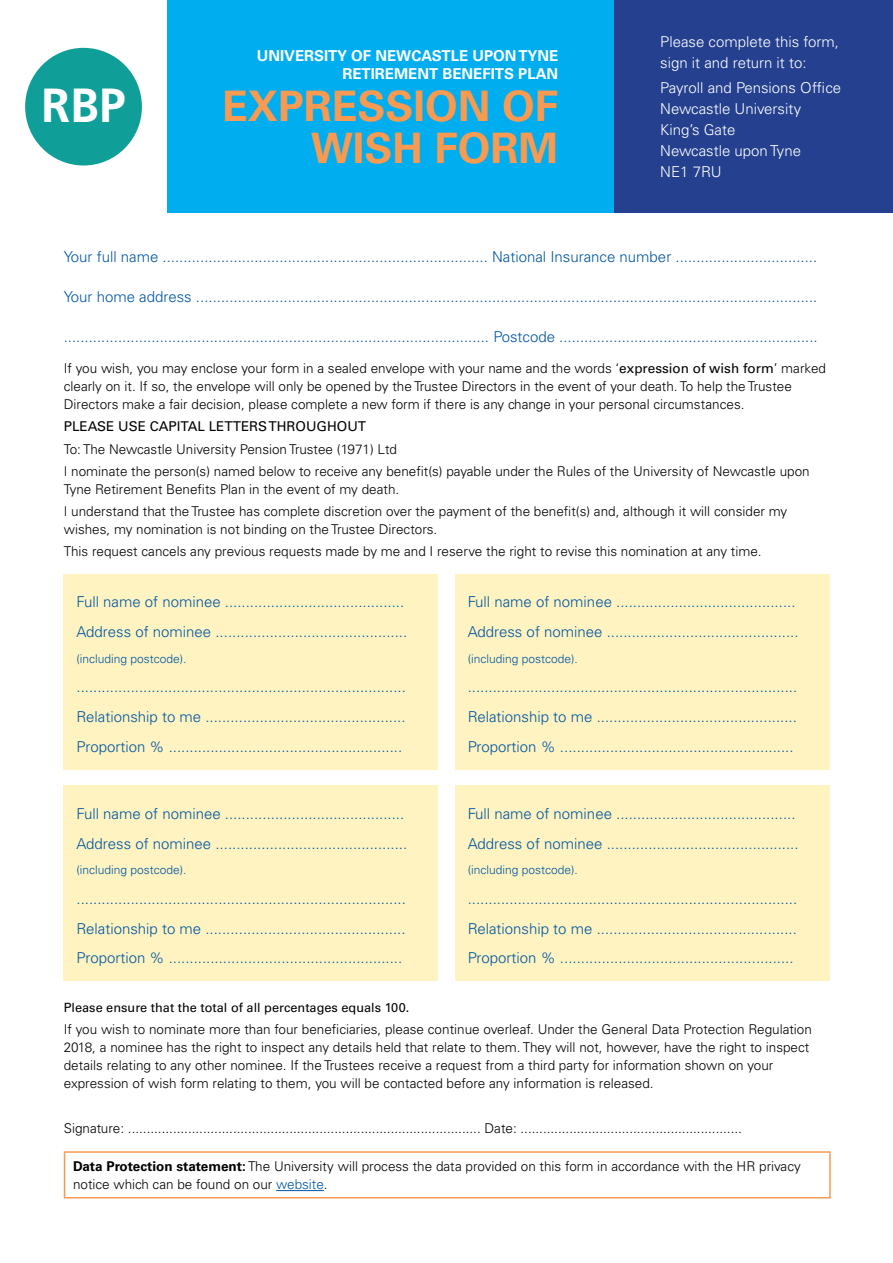
<style>
.page{position:relative;width:893px;height:1263px;background:#fff}
.page>*{position:absolute;margin:0;border:0;box-sizing:border-box;transform-origin:0 0}
.t1{font:700 47.85px "Frutiger LT Std";color:#fff}
.t2{font:700 42px/42px "Univers";color:#f89a51;text-align:right}
.Blue_body_10_14{font:300 15px "Univers";color:#0056a2}
.Blue_body_10_14-2{font:300 15px/21px "Univers";color:#fff}
.t3{font:700 15px/18px "Univers";color:#fff;text-align:right}
.Black_body_9_12{font:300 13.5px/18px "Univers";color:#000}
.Black_body_9_12-2{font:13.5px "Univers";color:#000}
.Black_body_8_5_14_ro{font:12.75px "Univers";color:#000}
.Blue_body_10_14-3{font:300 12px "Univers";color:#0056a2}
.s1{font-weight:400}
.s2{font-weight:700}
.s3{color:#0056a2}
</style>
<div class="page">
<div style="left:599px;top:0;width:294px;height:213px;background:#25408f"></div>
<div style="left:0;top:0;width:613px;height:213px;background:#00aeef"></div>
<div style="left:64px;top:574px;width:374px;height:196px;background:#fef3c1"></div>
<div style="left:64px;top:786px;width:374px;height:195px;background:#fef3c1"></div>
<div style="left:455px;top:574px;width:374px;height:196px;background:#fef3c1"></div>
<div style="left:455px;top:786px;width:374px;height:195px;background:#fef3c1"></div>
<hr style="left:64px;top:1151px;width:767px;height:2px;background:#f89a51">
<hr style="left:64px;top:1153px;width:1px;height:44px;background:#f89a51">
<hr style="left:829px;top:1153px;width:2px;height:44px;background:#f89a51">
<hr style="left:64px;top:1197px;width:767px;height:1px;background:#f89a51">
<hr style="left:276px;top:1190px;width:48px;height:1px;background:#0056a2">
<div style="left:0;top:0;width:167px;height:221px;background:#fff"></div>
<div style="left:25px;top:48px;width:117px;height:117px;background:#109f98;border-radius:50%"></div>
<p class="t1" style="left:41px;top:77px;width:86px">RBP</p>
<p class="t3" style="left:257px;top:47px;width:303px">UNIVERSITY OF NEWCASTLE UPON TYNE<br>RETIREMENT BENEFITS PLAN</p>
<p class="t2" style="left:222px;top:85px;width:338px">EXPRESSION OF<br>WISH FORM</p>
<p class="Blue_body_10_14-2" style="left:660px;top:31px;width:180px">Please complete this form, sign it and return it to:</p>
<p class="Blue_body_10_14-2" style="left:660px;top:78px;width:182px">Payroll and Pensions Office<br>Newcastle University<br>King’s Gate<br>Newcastle upon Tyne<br>NE1 7RU</p>
<p class="Blue_body_10_14" style="left:64px;top:248px;width:755px">Your full name .............................................................................. National Insurance number ..................................</p>
<p class="Blue_body_10_14" style="left:64px;top:288px;width:755px">Your home address .....................................................................................................................................................</p>
<p class="Blue_body_10_14" style="left:64px;top:328px;width:755px">...................................................................................................... Postcode ..............................................................</p>
<p class="Black_body_9_12" style="left:64px;top:359px;width:764px">If you wish, you may enclose your form in a sealed envelope with your name and the words ‘<span class="s1">expression of wish form</span>’ marked clearly on it. If so, the envelope will only be opened by the Trustee Directors in the event of your death. To help the Trustee<br>Directors make a fair decision, please complete a new form if there is any change in your personal circumstances.</p>
<p class="Black_body_9_12-2" style="left:64px;top:419px;width:304px">PLEASE USE CAPITAL LETTERS THROUGHOUT</p>
<p class="Black_body_9_12" style="left:64px;top:440px;width:335px">To: The Newcastle University Pension Trustee (1971) Ltd</p>
<p class="Black_body_9_12" style="left:64px;top:462px;width:747px">I nominate the person(s) named below to receive any benefit(s) payable under the Rules of the University of Newcastle upon<br>Tyne Retirement Benefits Plan in the event of my death.</p>
<p class="Black_body_9_12" style="left:64px;top:502px;width:725px">I understand that the Trustee has complete discretion over the payment of the benefit(s) and, although it will consider my wishes, my nomination is not binding on the Trustee Directors.</p>
<p class="Black_body_9_12" style="left:64px;top:543px;width:699px">This request cancels any previous requests made by me and I reserve the right to revise this nomination at any time.</p>
<p class="Blue_body_10_14" style="left:77px;top:593px;width:329px">Full name of nominee ...........................................</p>
<p class="Blue_body_10_14" style="left:77px;top:623px;width:332px">Address of nominee ..............................................</p>
<p class="Blue_body_10_14-3" style="left:77px;top:651px;width:112px">(including postcode).</p>
<p class="Blue_body_10_14" style="left:77px;top:678px;width:331px">...............................................................................</p>
<p class="Blue_body_10_14" style="left:77px;top:708px;width:331px">Relationship to me ................................................</p>
<p class="Blue_body_10_14" style="left:77px;top:737px;width:327px">Proportion % ........................................................</p>
<p class="Blue_body_10_14" style="left:77px;top:804px;width:329px">Full name of nominee ...........................................</p>
<p class="Blue_body_10_14" style="left:77px;top:834px;width:332px">Address of nominee ..............................................</p>
<p class="Blue_body_10_14-3" style="left:77px;top:862px;width:112px">(including postcode).</p>
<p class="Blue_body_10_14" style="left:77px;top:889px;width:331px">...............................................................................</p>
<p class="Blue_body_10_14" style="left:77px;top:919px;width:331px">Relationship to me ................................................</p>
<p class="Blue_body_10_14" style="left:77px;top:949px;width:327px">Proportion % ........................................................</p>
<p class="Blue_body_10_14" style="left:468px;top:593px;width:329px">Full name of nominee ...........................................</p>
<p class="Blue_body_10_14" style="left:468px;top:623px;width:332px">Address of nominee ..............................................</p>
<p class="Blue_body_10_14-3" style="left:468px;top:651px;width:112px">(including postcode).</p>
<p class="Blue_body_10_14" style="left:468px;top:678px;width:331px">...............................................................................</p>
<p class="Blue_body_10_14" style="left:468px;top:708px;width:331px">Relationship to me ................................................</p>
<p class="Blue_body_10_14" style="left:468px;top:737px;width:327px">Proportion % ........................................................</p>
<p class="Blue_body_10_14" style="left:468px;top:804px;width:329px">Full name of nominee ...........................................</p>
<p class="Blue_body_10_14" style="left:468px;top:834px;width:332px">Address of nominee ..............................................</p>
<p class="Blue_body_10_14-3" style="left:468px;top:862px;width:112px">(including postcode).</p>
<p class="Blue_body_10_14" style="left:468px;top:889px;width:331px">...............................................................................</p>
<p class="Blue_body_10_14" style="left:468px;top:919px;width:331px">Relationship to me ................................................</p>
<p class="Blue_body_10_14" style="left:468px;top:949px;width:327px">Proportion % ........................................................</p>
<p class="Black_body_8_5_14_ro" style="left:64px;top:1000px;width:347px">Please ensure that the total of all percentages equals 100.</p>
<p class="Black_body_9_12" style="left:64px;top:1020px;width:750px">If you wish to nominate more than four beneficiaries, please continue overleaf. Under the General Data Protection Regulation 2018, a nominee has the right to inspect any details held that relate to them. They will not, however, have the right to inspect details relating to any other nominee. If the Trustees receive a request from a third party for information shown on your expression of wish form relating to them, you will be contacted before any information is released.</p>
<p class="Black_body_9_12" style="left:64px;top:1119px;width:680px">Signature: .............................................................................................. Date: ...........................................................</p>
<p class="Black_body_9_12" style="left:73px;top:1157px;width:729px"><span class="s2">Data Protection statement:</span> The University will process the data provided on this form in accordance with the HR privacy notice which can be found on our <span class="s3">website</span>.</p>
</div>
